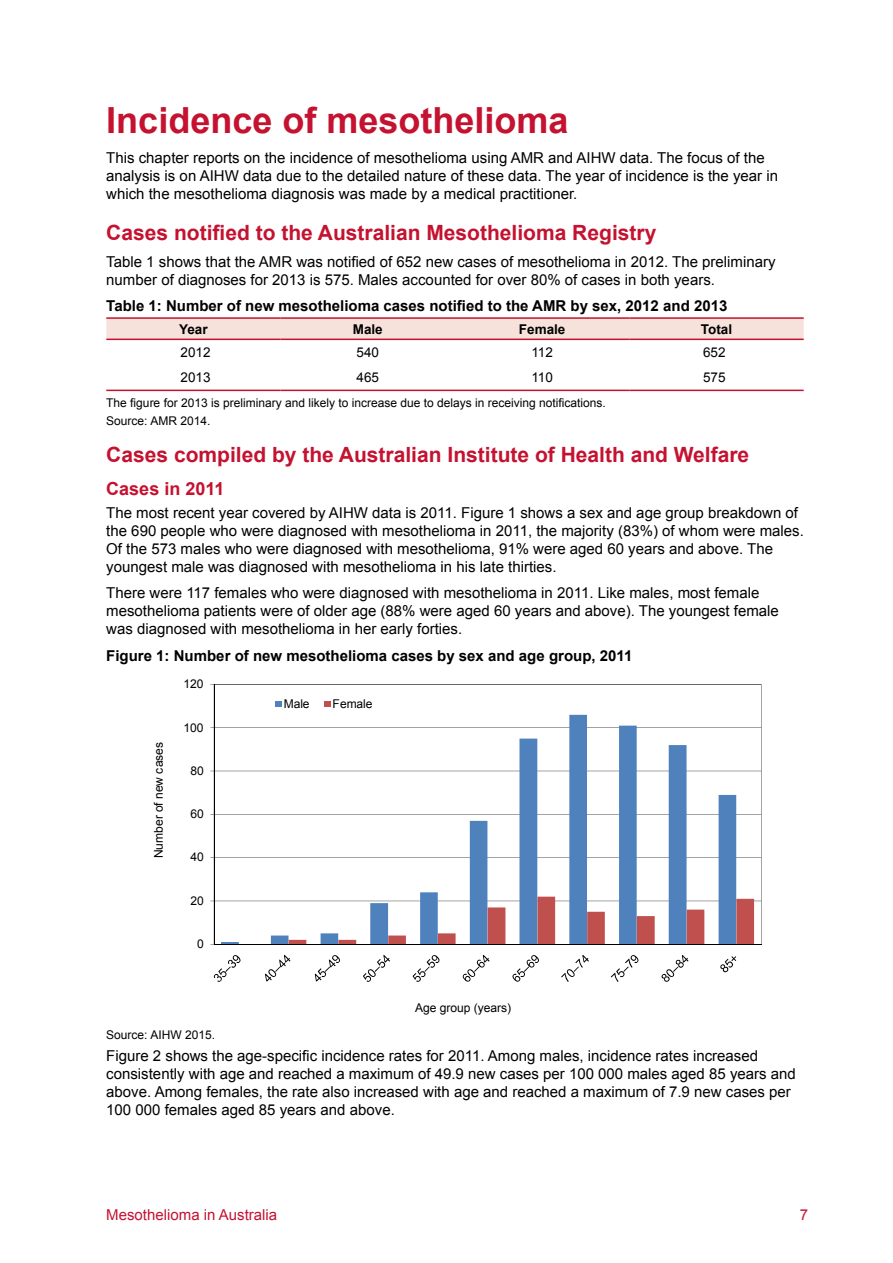
<style>
.page{position:relative;width:893px;height:1263px;background:#fff}
.page>*{position:absolute;margin:0;border:0;box-sizing:border-box;transform-origin:0 0}
.Heading_1{font:700 36px "Arial";color:#c41230}
.Heading_2{font:700 21px "Arial";color:#c41230}
.Heading_3{font:700 18px "Arial";color:#c41230}
.Text{font:15px/18px "Arial";color:#000}
.Title__1_digit{font:700 15px "Arial";color:#000}
.t1{font:15px "Arial";color:#c41230}
.Table_text{font:13.5px "Arial";color:#000}
.Table_text-2{font:700 13.5px "Arial";color:#000}
.Footnote{font:12px "Arial";color:#000}
</style>
<div class="page">
<div style="left:106px;top:319px;width:698px;height:20px;background:#f7e1db"></div>
<hr style="left:106px;top:339px;width:175px;height:1px;background:#c41230">
<hr style="left:281px;top:339px;width:174px;height:1px;background:#c41230">
<hr style="left:455px;top:339px;width:174px;height:1px;background:#c41230">
<hr style="left:629px;top:339px;width:175px;height:1px;background:#c41230">
<hr style="left:106px;top:317px;width:175px;height:2px;background:#c41230">
<hr style="left:281px;top:317px;width:174px;height:2px;background:#c41230">
<hr style="left:455px;top:317px;width:174px;height:2px;background:#c41230">
<hr style="left:629px;top:317px;width:175px;height:2px;background:#c41230">
<hr style="left:106px;top:390px;width:175px;height:1px;background:#c41230">
<hr style="left:281px;top:390px;width:174px;height:1px;background:#c41230">
<hr style="left:455px;top:390px;width:174px;height:1px;background:#c41230">
<hr style="left:629px;top:390px;width:175px;height:1px;background:#c41230">
<svg style="left:215px;top:684px;width:546px;height:260px"></svg>
<svg style="left:221px;top:715px;width:515px;height:229px"></svg>
<svg style="left:289px;top:897px;width:465px;height:47px"></svg>
<hr style="left:214px;top:684px;width:1px;height:260px;background:#000">
<hr style="left:214px;top:944px;width:547px;height:1px;background:#000">
<svg style="left:214px;top:955px;width:26px;height:27px"></svg>
<svg style="left:265px;top:955px;width:25px;height:27px"></svg>
<svg style="left:315px;top:955px;width:25px;height:27px"></svg>
<svg style="left:363px;top:955px;width:27px;height:27px"></svg>
<svg style="left:413px;top:955px;width:27px;height:27px"></svg>
<svg style="left:463px;top:955px;width:27px;height:27px"></svg>
<svg style="left:512px;top:955px;width:27px;height:27px"></svg>
<svg style="left:561px;top:955px;width:28px;height:27px"></svg>
<svg style="left:611px;top:955px;width:27px;height:27px"></svg>
<svg style="left:661px;top:955px;width:27px;height:27px"></svg>
<svg style="left:720px;top:956px;width:16px;height:16px"></svg>
<div style="left:260px;top:689px;width:123px;height:31px;background:#fff"></div>
<svg style="left:275px;top:701px;width:6px;height:6px"></svg>
<svg style="left:324px;top:701px;width:6px;height:6px"></svg>
<h1 class="Heading_1" style="left:106px;top:96px;width:464px">Incidence of mesothelioma</h1>
<p class="Text" style="left:106px;top:149px;width:673px">This chapter reports on the incidence of mesothelioma using AMR and AIHW data. The focus of the analysis is on AIHW data due to the detailed nature of these data. The year of incidence is the year in which the mesothelioma diagnosis was made by a medical practitioner.</p>
<h2 class="Heading_2" style="left:106px;top:219px;width:551px">Cases notified to the Australian Mesothelioma Registry</h2>
<p class="Text" style="left:106px;top:253px;width:671px">Table 1 shows that the AMR was notified of 652 new cases of mesothelioma in 2012. The preliminary number of diagnoses for 2013 is 575. Males accounted for over 80% of cases in both years.</p>
<p class="Title__1_digit" style="left:106px;top:296px;width:622px">Table 1: Number of new mesothelioma cases notified to the AMR by sex, 2012 and 2013</p>
<p class="Table_text-2" style="left:179px;top:320px;width:30px">Year</p>
<p class="Table_text-2" style="left:353px;top:320px;width:32px">Male</p>
<p class="Table_text-2" style="left:519px;top:320px;width:48px">Female</p>
<p class="Table_text-2" style="left:701px;top:320px;width:33px">Total</p>
<p class="Table_text" style="left:181px;top:344px;width:32px">2012</p>
<p class="Table_text" style="left:357px;top:344px;width:24px">540</p>
<p class="Table_text" style="left:531px;top:344px;width:23px">112</p>
<p class="Table_text" style="left:703px;top:344px;width:24px">652</p>
<p class="Table_text" style="left:181px;top:369px;width:32px">2013</p>
<p class="Table_text" style="left:357px;top:369px;width:24px">465</p>
<p class="Table_text" style="left:531px;top:369px;width:23px">110</p>
<p class="Table_text" style="left:703px;top:369px;width:24px">575</p>
<p class="Footnote" style="left:106px;top:395px;width:501px">The figure for 2013 is preliminary and likely to increase due to delays in receiving notifications.</p>
<p class="Footnote" style="left:106px;top:413px;width:106px">Source: AMR 2014.</p>
<h2 class="Heading_2" style="left:106px;top:440px;width:644px">Cases compiled by the Australian Institute of Health and Welfare</h2>
<h3 class="Heading_3" style="left:106px;top:477px;width:120px">Cases in 2011</h3>
<p class="Text" style="left:106px;top:503px;width:699px">The most recent year covered by AIHW data is 2011. Figure 1 shows a sex and age group breakdown of the 690 people who were diagnosed with mesothelioma in 2011, the majority (83%) of whom were males.<br>Of the 573 males who were diagnosed with mesothelioma, 91% were aged 60 years and above. The youngest male was diagnosed with mesothelioma in his late thirties.</p>
<p class="Text" style="left:106px;top:584px;width:674px">There were 117 females who were diagnosed with mesothelioma in 2011. Like males, most female mesothelioma patients were of older age (88% were aged 60 years and above). The youngest female was diagnosed with mesothelioma in her early forties.</p>
<p class="Title__1_digit" style="left:106px;top:645px;width:528px">Figure 1: Number of new mesothelioma cases by sex and age group, 2011</p>
<p class="Footnote" style="left:151px;top:858px;width:118px;rotate:-90deg">Number of new cases</p>
<p class="Footnote" style="left:184px;top:676px;width:22px">120</p>
<p class="Footnote" style="left:184px;top:719px;width:22px">100</p>
<p class="Footnote" style="left:190px;top:763px;width:15px">80</p>
<p class="Footnote" style="left:190px;top:806px;width:15px">60</p>
<p class="Footnote" style="left:190px;top:849px;width:15px">40</p>
<p class="Footnote" style="left:190px;top:893px;width:15px">20</p>
<p class="Footnote" style="left:197px;top:936px;width:8px">0</p>
<p class="Footnote" style="left:284px;top:696px;width:27px">Male</p>
<p class="Footnote" style="left:333px;top:696px;width:42px">Female</p>
<p class="Footnote" style="left:415px;top:1000px;width:98px">Age group (years)</p>
<p class="Footnote" style="left:106px;top:1027px;width:110px">Source: AIHW 2015.</p>
<p class="Text" style="left:106px;top:1047px;width:691px">Figure 2 shows the age-specific incidence rates for 2011. Among males, incidence rates increased consistently with age and reached a maximum of 49.9 new cases per 100 000 males aged 85 years and above. Among females, the rate also increased with age and reached a maximum of 7.9 new cases per 100 000 females aged 85 years and above.</p>
<p class="t1" style="left:106px;top:1205px;width:172px">Mesothelioma in Australia</p>
<p class="t1" style="left:800px;top:1205px;width:10px">7</p>
</div>
